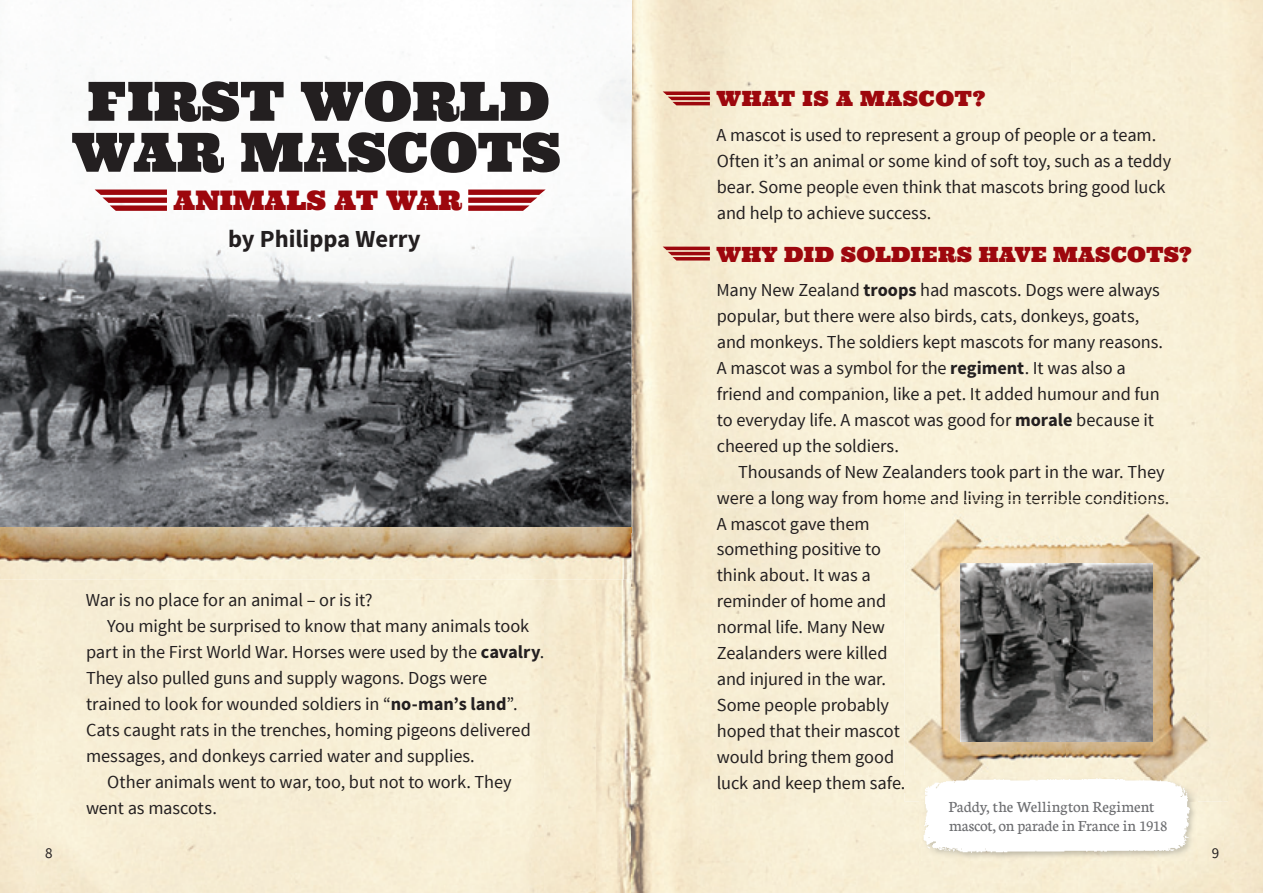
<style>
.page{position:relative;width:1263px;height:893px;background:#fff}
.page>*{position:absolute;margin:0;border:0;box-sizing:border-box;transform-origin:0 0}
.t1{font:54px/51px "Ultra";color:#231f20}
.t2{font:27px "Ultra";color:#9d070d}
.t3{font:700 24.6px "Source Sans Pro";color:#231f20}
.t4{font:21px "Ultra";letter-spacing:.015em;color:#9d070d}
.t5{font:18.3px/26px "Source Sans Pro";letter-spacing:-.005em;color:#231f20}
.t6{font:16.5px/19.5px "Neuton";letter-spacing:-.01em;color:#6c6d70}
.t7{font:15px "Source Sans Pro";color:#231f20}
.s1{font-weight:700}
.s2{color:#1e1914}
.s3{color:#201b16}
.s4{color:#201b17}
.s5{color:#201c17}
.s6{color:#1f1a14}
.s7{color:#201b15}
.s8{color:#201b14}
</style>
<div class="page">
<img style="left:596px;top:579px;width:35px;height:314px">
<img style="left:0;top:4px;width:631px;height:523px">
<svg style="left:468px;top:190px;width:78px;height:21px"></svg>
<svg style="left:95px;top:190px;width:72px;height:21px"></svg>
<img style="left:0;top:533px;width:631px;height:46px">
<img style="left:0;top:527px;width:631px;height:6px">
<img style="left:632px;top:0;width:439px;height:396px">
<img style="left:631px;top:396px;width:289px;height:497px">
<img style="left:717px;top:490px;width:452px;height:18px">
<div style="left:718px;top:776px;width:186px;height:17px;background:#f7efd6"></div>
<img style="left:631px;top:101px;width:1px;height:426px">
<svg style="left:663px;top:91px;width:47px;height:14px"></svg>
<svg style="left:663px;top:247px;width:47px;height:14px"></svg>
<img style="left:904px;top:501px;width:324px;height:300px">
<div style="left:904px;top:501px;width:265px;height:7px;background:#f9f1d8"></div>
<svg style="left:904px;top:776px;width:1px;height:17px"></svg>
<img style="left:961px;top:563px;width:191px;height:179px">
<img style="left:907px;top:774px;width:288px;height:84px">
<h1 class="t1" style="left:72px;top:75px;width:491px">FIRST WORLD<br>WAR MASCOTS</h1>
<h2 class="t2" style="left:174px;top:183px;width:290px">ANIMALS AT WAR</h2>
<h3 class="t3" style="left:228px;top:229px;width:194px">by Philippa Werry</h3>
<p class="t7" style="left:45px;top:844px;width:9px">8</p>
<p class="t5" style="left:86px;top:586px;width:288px">War is no place for an animal – or is it?</p>
<p class="t5" style="left:107px;top:612px;width:424px">You might be surprised to know that many animals took</p>
<p class="t5" style="left:86px;top:638px;width:460px">part in the First World War. Horses were used by the <span class="s1">cavalry</span>.</p>
<p class="t5" style="left:86px;top:664px;width:403px">They also pulled guns and supply wagons. Dogs were</p>
<p class="t5" style="left:86px;top:690px;width:433px">trained to look for wounded soldiers in “<span class="s1">no-man’s land</span>”.</p>
<p class="t5" style="left:86px;top:716px;width:446px">Cats caught rats in the trenches, homing pigeons delivered</p>
<p class="t5" style="left:86px;top:742px;width:390px">messages, and donkeys carried water and supplies.</p>
<p class="t5" style="left:107px;top:768px;width:406px">Other animals went to war, too, but not to work. They</p>
<p class="t5" style="left:86px;top:794px;width:132px">went as mascots.</p>
<p class="t4" style="left:716px;top:85px;width:271px">WHAT IS A MASCOT?</p>
<p class="t5" style="left:716px;top:121px;width:456px">A mascot is used to represent a group of people or a team.<br>Often it’s an animal or some kind of soft toy, such as a teddy bear. Some people even think that mascots bring good luck and help to achieve success.</p>
<p class="t4" style="left:716px;top:240px;width:477px">WHY DID SOLDIERS HAVE MASCOTS?</p>
<p class="t5" style="left:716px;top:276px;width:448px">Many New Zealand <span class="s1">troops</span> had mascots. Dogs were always popular, but there were also birds, cats, donkeys, goats, and monkeys. The soldiers kept mascots for many reasons.<br>A mascot was a symbol for the <span class="s1">regiment</span>. It was also a friend and companion, like a pet. It added humour and fun to everyday life. A mascot was good for <span class="s1">morale</span> because it cheered up the soldiers.</p>
<p class="t5" style="left:717px;top:458px;width:454px;text-indent:21px">Thousands of New Zealanders took part in the war. They were a long way from ho<span class="s2">m</span><span class="s3">e</span> <span class="s4">a</span><span class="s5">n</span><span class="s4">d</span> <span class="s3">l</span><span class="s6">iv</span><span class="s3">i</span><span class="s6">n</span><span class="s7">g</span> <span class="s3">i</span><span class="s6">n</span> <span class="s7">t</span><span class="s3">e</span><span class="s7">r</span><span class="s6">rib</span><span class="s3">l</span><span class="s6">e</span> <span class="s7">c</span><span class="s5">o</span><span class="s3">ndi</span><span class="s8">t</span><span class="s3">i</span><span class="s6">on</span><span class="s7">s</span><span class="s6">.<br></span>A mascot gave them<br>something positive to<br>think about. It was a<br>reminder of home and<br>normal life. Many New<br>Zealanders were killed<br>and injured in the war.<br>Some people probably<br>hoped that their mascot<br>would bring them good<br>luck and keep them safe.</p>
<p class="t6" style="left:949px;top:796px;width:221px">Paddy, the Wellington Regiment mascot, on parade in France in 1918</p>
<p class="t7" style="left:1212px;top:844px;width:9px">9</p>
</div>
